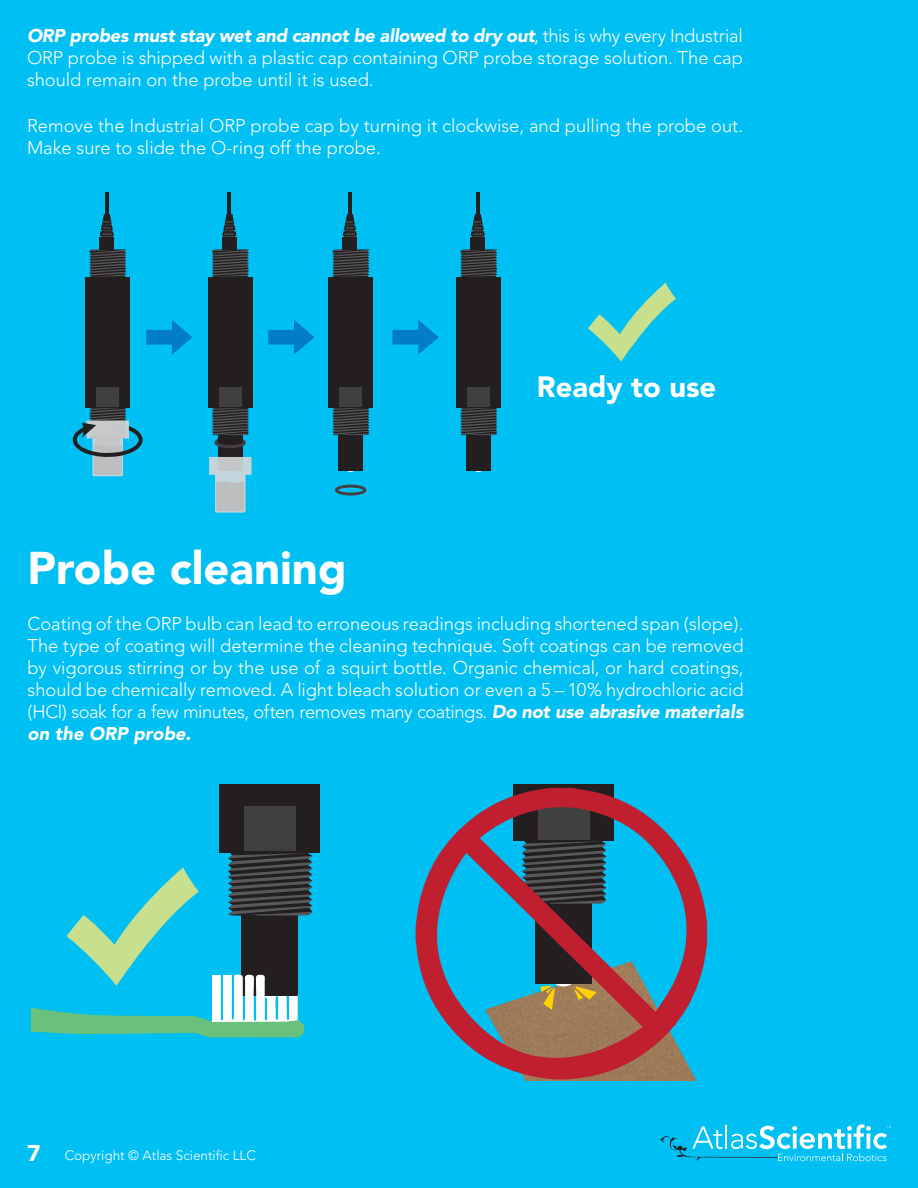
<style>
.page{position:relative;width:918px;height:1188px;background:#00bff3}
.page>*{position:absolute;margin:0;border:0;box-sizing:border-box;transform-origin:0 0}
.t1{font:900 45.45px "Avenir";color:#fff}
.t2{font:900 29.1px "Avenir";color:#fff}
.t3{font:300 18.3px/22px "Avenir";color:#fff;text-align:justify}
.t4{font:300 13.5px "Avenir";color:#fff}
.s1{font-weight:900;font-style:italic}
.s2{font-weight:900;font-size:22.65px}
</style>
<div class="page">
<svg style="left:146px;top:320px;width:46px;height:35px"></svg>
<svg style="left:268px;top:320px;width:47px;height:35px"></svg>
<svg style="left:392px;top:320px;width:47px;height:35px"></svg>
<svg style="left:588px;top:283px;width:88px;height:79px"></svg>
<svg style="left:89px;top:250px;width:37px;height:27px"></svg>
<div style="left:86px;top:277px;width:44px;height:130px;background:#231f20"></div>
<div style="left:96px;top:387px;width:23px;height:20px;background:#404041"></div>
<div style="left:100px;top:237px;width:14px;height:13px;background:#231f20"></div>
<hr style="left:105px;top:191px;width:4px;height:23px;background:#231f20">
<svg style="left:100px;top:214px;width:14px;height:23px"></svg>
<svg style="left:72px;top:407px;width:71px;height:69px"></svg>
<div style="left:218px;top:435px;width:25px;height:35px;background:#231f20"></div>
<svg style="left:212px;top:250px;width:37px;height:27px"></svg>
<div style="left:208px;top:277px;width:44px;height:130px;background:#231f20"></div>
<div style="left:219px;top:387px;width:22px;height:20px;background:#404041"></div>
<div style="left:222px;top:237px;width:15px;height:13px;background:#231f20"></div>
<hr style="left:228px;top:191px;width:3px;height:23px;background:#231f20">
<svg style="left:222px;top:214px;width:14px;height:23px"></svg>
<svg style="left:212px;top:407px;width:37px;height:41px"></svg>
<div style="left:344px;top:459px;width:13px;height:13px;background:#231f20;border-radius:50%"></div>
<div style="left:338px;top:435px;width:25px;height:35px;background:#231f20"></div>
<svg style="left:333px;top:250px;width:36px;height:27px"></svg>
<div style="left:329px;top:277px;width:44px;height:130px;background:#231f20"></div>
<div style="left:339px;top:387px;width:23px;height:20px;background:#404041"></div>
<div style="left:343px;top:237px;width:14px;height:13px;background:#231f20"></div>
<hr style="left:348px;top:191px;width:4px;height:23px;background:#231f20">
<svg style="left:343px;top:214px;width:14px;height:23px"></svg>
<svg style="left:335px;top:485px;width:31px;height:11px"></svg>
<svg style="left:333px;top:407px;width:36px;height:36px"></svg>
<div style="left:472px;top:459px;width:13px;height:13px;background:#231f20;border-radius:50%"></div>
<div style="left:466px;top:435px;width:25px;height:35px;background:#231f20"></div>
<svg style="left:460px;top:407px;width:37px;height:28px"></svg>
<svg style="left:460px;top:250px;width:37px;height:27px"></svg>
<div style="left:457px;top:277px;width:44px;height:130px;background:#231f20"></div>
<div style="left:467px;top:387px;width:23px;height:20px;background:#404041"></div>
<div style="left:471px;top:237px;width:14px;height:13px;background:#231f20"></div>
<hr style="left:476px;top:191px;width:4px;height:23px;background:#231f20">
<svg style="left:471px;top:214px;width:14px;height:23px"></svg>
<svg style="left:209px;top:457px;width:43px;height:56px"></svg>
<hr style="left:31px;top:189px;width:718px;height:3px;background:#00bff3">
<div style="left:220px;top:780px;width:100px;height:72px;background:#231f20"></div>
<div style="left:244px;top:806px;width:51px;height:45px;background:#404041"></div>
<div style="left:514px;top:780px;width:100px;height:60px;background:#231f20"></div>
<svg style="left:416px;top:788px;width:291px;height:291px"></svg>
<svg style="left:574px;top:986px;width:23px;height:14px"></svg>
<svg style="left:541px;top:986px;width:14px;height:24px"></svg>
<svg style="left:31px;top:852px;width:281px;height:186px"></svg>
<div style="left:28px;top:777px;width:719px;height:7px;background:#00bff3"></div>
<svg style="left:660px;top:1124px;width:231px;height:37px"></svg>
<p class="t3" style="left:27px;top:24px;width:718px"><span class="s1">ORP probes must stay wet and cannot be allowed to dry out</span>, this is why every Industrial ORP probe is shipped with a plastic cap containing ORP probe storage solution. The cap should remain on the probe until it is used.</p>
<p class="t3" style="left:27px;top:115px;width:718px">Remove the Industrial ORP probe cap by turning it clockwise, and pulling the probe out.<br>Make sure to slide the O-ring off the probe.</p>
<h2 class="t2" style="left:537px;top:369px;width:181px">Ready to use</h2>
<h1 class="t1" style="left:28px;top:541px;width:321px">Probe cleaning</h1>
<p class="t3" style="left:28px;top:613px;width:718px">Coating of the ORP bulb can lead to erroneous readings including shortened span (slope).<br>The type of coating will determine the cleaning technique. Soft coatings can be removed by vigorous stirring or by the use of a squirt bottle. Organic chemical, or hard coatings, should be chemically removed. A light bleach solution or even a 5 – 10% hydrochloric acid (HCl) soak for a few minutes, often removes many coatings. <span class="s1">Do not use abrasive materials on the ORP probe.</span></p>
<p class="t4" style="left:27px;top:1148px;width:230px"><span class="s2">7</span> Copyright © Atlas Scientific LLC</p>
</div>
